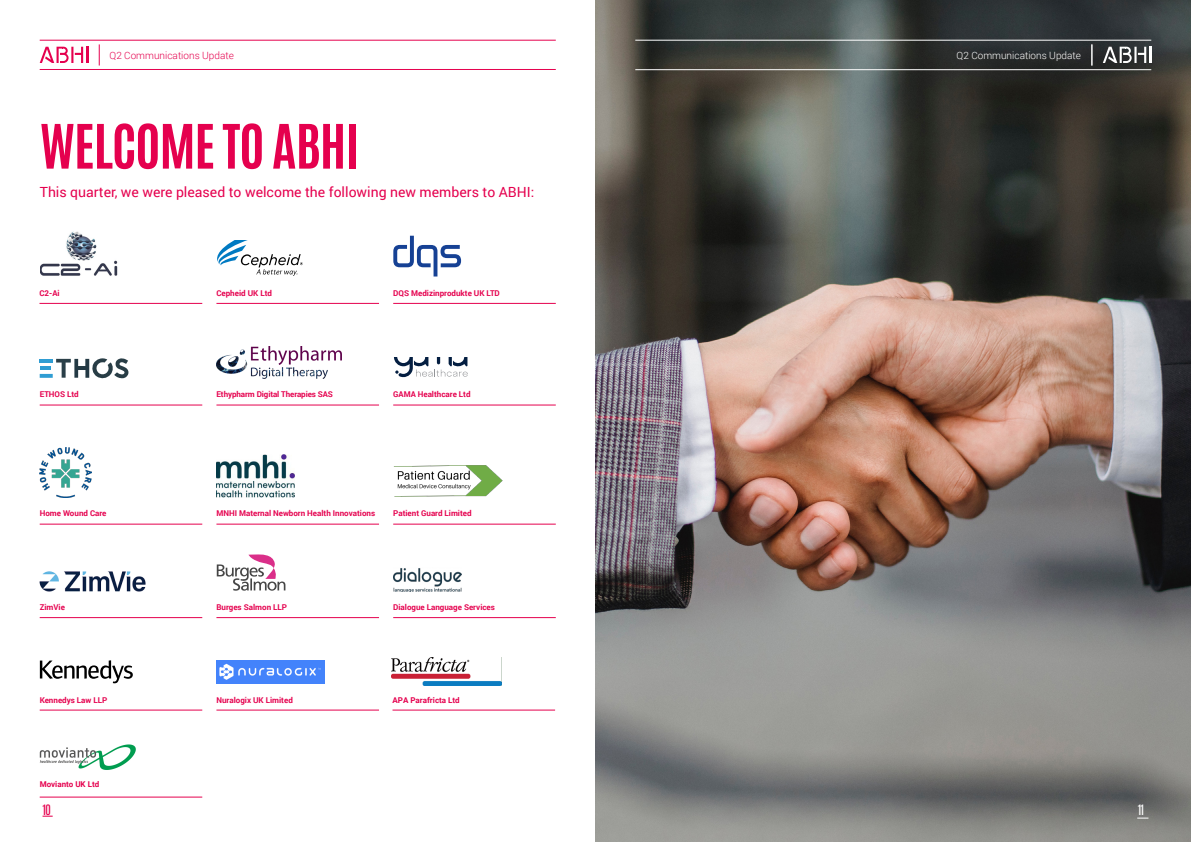
<style>
.page{position:relative;width:1191px;height:842px;background:#fff}
.page>*{position:absolute;margin:0;border:0;box-sizing:border-box;transform-origin:0 0}
.t1{font:700 52px "Antonio";letter-spacing:-.02em;color:#e5004e}
.t2{font:14px "Roboto";color:#e5004e}
.t3{font:12px "Antonio";color:#e5004e}
.t4{font:12px "Antonio";color:#fff}
.t5{font:300 10px "Roboto";color:#e5004e}
.t6{font:300 10px "Roboto";color:#fff}
.t7{font:700 8px "Roboto";color:#e5004e}
</style>
<div class="page">
<hr style="left:40px;top:40px;width:516px;height:1px;background:#e5004e">
<hr style="left:40px;top:69px;width:516px;height:1px;background:#e5004e">
<svg style="left:99px;top:44px;width:1px;height:22px"></svg>
<svg style="left:40px;top:47px;width:48px;height:16px"></svg>
<hr style="left:40px;top:404px;width:162px;height:1px;background:#e5004e">
<svg style="left:40px;top:358px;width:88px;height:20px"></svg>
<img style="left:216px;top:346px;width:125px;height:32px">
<hr style="left:216px;top:404px;width:163px;height:1px;background:#e5004e">
<svg style="left:394px;top:357px;width:74px;height:21px"></svg>
<hr style="left:393px;top:404px;width:163px;height:1px;background:#e5004e">
<hr style="left:40px;top:524px;width:162px;height:1px;background:#e5004e">
<img style="left:40px;top:448px;width:52px;height:49px">
<hr style="left:216px;top:524px;width:163px;height:1px;background:#e5004e">
<img style="left:216px;top:454px;width:79px;height:43px">
<hr style="left:393px;top:524px;width:163px;height:1px;background:#e5004e">
<img style="left:393px;top:465px;width:110px;height:32px">
<hr style="left:40px;top:617px;width:162px;height:1px;background:#e5004e">
<hr style="left:40px;top:709px;width:162px;height:1px;background:#e5004e">
<hr style="left:216px;top:617px;width:163px;height:1px;background:#e5004e">
<hr style="left:216px;top:709px;width:163px;height:1px;background:#e5004e">
<hr style="left:393px;top:617px;width:163px;height:1px;background:#e5004e">
<img style="left:40px;top:571px;width:106px;height:20px">
<svg style="left:217px;top:554px;width:68px;height:37px"></svg>
<img style="left:216px;top:660px;width:109px;height:23px">
<img style="left:393px;top:568px;width:68px;height:23px">
<hr style="left:39px;top:303px;width:163px;height:1px;background:#e5004e">
<img style="left:40px;top:231px;width:78px;height:45px">
<hr style="left:216px;top:303px;width:163px;height:1px;background:#e5004e">
<hr style="left:393px;top:303px;width:163px;height:1px;background:#e5004e">
<svg style="left:217px;top:240px;width:86px;height:36px"></svg>
<svg style="left:393px;top:236px;width:68px;height:40px"></svg>
<img style="left:595px;top:0;width:596px;height:842px">
<svg style="left:1102px;top:47px;width:49px;height:16px"></svg>
<hr style="left:635px;top:40px;width:516px;height:1px;background:#fff">
<hr style="left:635px;top:69px;width:516px;height:1px;background:#fff">
<svg style="left:1091px;top:44px;width:1px;height:22px"></svg>
<hr style="left:392px;top:709px;width:163px;height:1px;background:#e5004e">
<img style="left:392px;top:658px;width:109px;height:27px">
<svg style="left:40px;top:660px;width:93px;height:23px"></svg>
<hr style="left:40px;top:796px;width:162px;height:1px;background:#e5004e">
<img style="left:39px;top:744px;width:97px;height:26px">
<p class="t5" style="left:110px;top:48px;width:126px">Q2 Communications Update</p>
<h1 class="t1" style="left:40px;top:107px;width:321px">WELCOME TO ABHI</h1>
<h2 class="t2" style="left:40px;top:183px;width:496px">This quarter, we were pleased to welcome the following new members to ABHI:</h2>
<p class="t7" style="left:39px;top:287px;width:22px">C2-Ai</p>
<p class="t7" style="left:216px;top:287px;width:57px">Cepheid UK Ltd</p>
<p class="t7" style="left:393px;top:287px;width:108px">DQS Medizinprodukte UK LTD</p>
<p class="t7" style="left:40px;top:389px;width:41px">ETHOS Ltd</p>
<p class="t7" style="left:216px;top:389px;width:118px">Ethypharm Digital Therapies SAS</p>
<p class="t7" style="left:393px;top:389px;width:79px">GAMA Healthcare Ltd</p>
<p class="t7" style="left:40px;top:508px;width:68px">Home Wound Care</p>
<p class="t7" style="left:216px;top:508px;width:160px">MNHI Maternal Newborn Health Innovations</p>
<p class="t7" style="left:393px;top:508px;width:80px">Patient Guard Limited</p>
<p class="t7" style="left:40px;top:601px;width:27px">ZimVie</p>
<p class="t7" style="left:40px;top:694px;width:69px">Kennedys Law LLP</p>
<p class="t7" style="left:40px;top:779px;width:61px">Movianto UK Ltd</p>
<h3 class="t3" style="left:43px;top:801px;width:10px">10</h3>
<p class="t7" style="left:216px;top:601px;width:72px">Burges Salmon LLP</p>
<p class="t7" style="left:216px;top:694px;width:78px">Nuralogix UK Limited</p>
<p class="t7" style="left:393px;top:601px;width:103px">Dialogue Language Services</p>
<p class="t7" style="left:392px;top:695px;width:69px">APA Parafricta Ltd</p>
<p class="t6" style="left:956px;top:48px;width:126px">Q2 Communications Update</p>
<h3 class="t4" style="left:1137px;top:801px;width:8px">11</h3>
</div>
